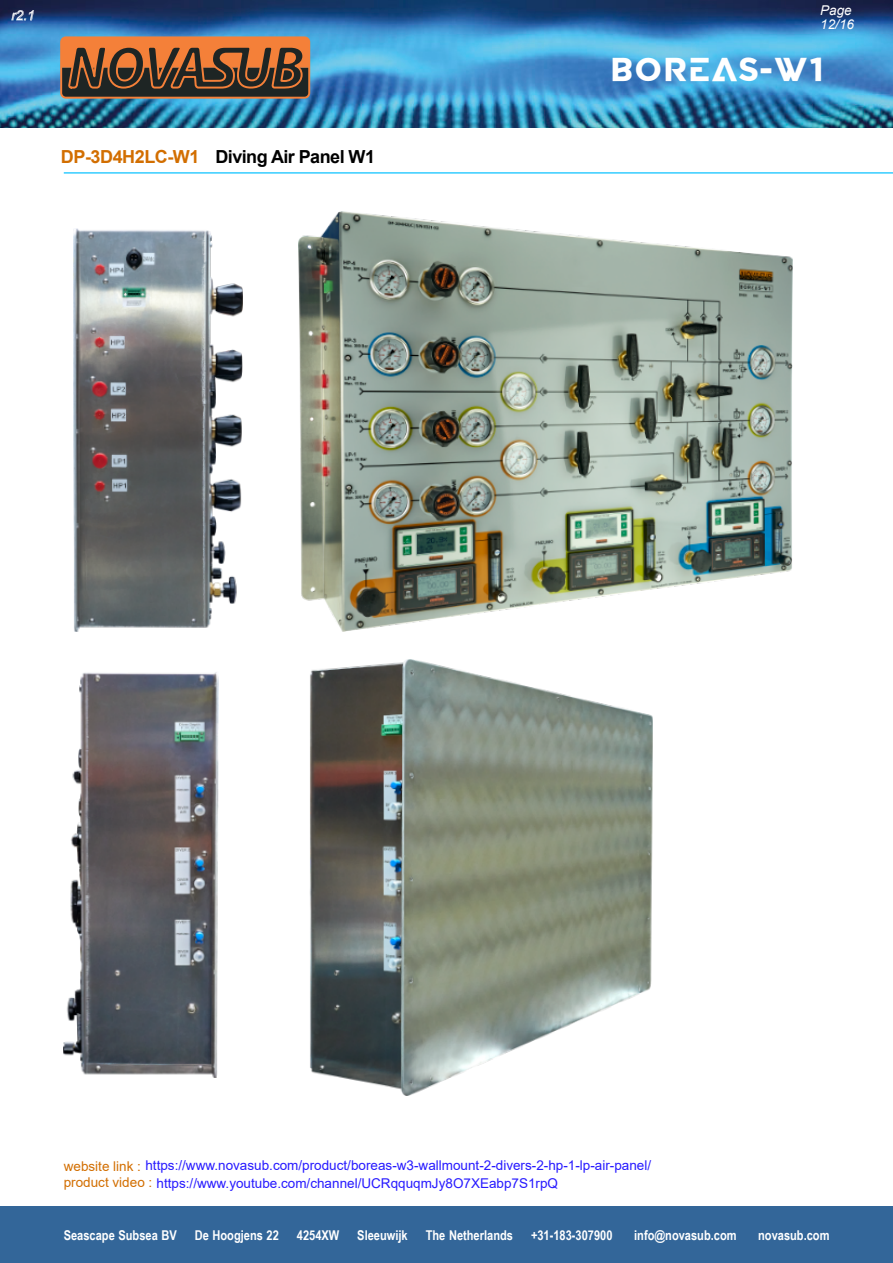
<style>
.page{position:relative;width:893px;height:1263px;background:#fff}
.page>*{position:absolute;margin:0;border:0;box-sizing:border-box;transform-origin:0 0}
.t1{font:700 33px "Baba Pro";letter-spacing:-.13em;color:#fff}
.t2{font:700 18px "Arial";letter-spacing:-.03em;color:#000}
.t3{font:700 18px "Arial";letter-spacing:-.025em;color:#d26e00}
.t4{font:13.5px "Arial";color:#271aff}
.t5{font:700 13.5px "Arial Narrow";color:#fff}
.t6{font:italic 13.5px/13.5px "Arial";color:#fff}
.s1{color:#d26e00}
</style>
<div class="page">
<div style="left:0;top:1206px;width:893px;height:57px;background:#369"></div>
<img style="left:0;top:0;width:893px;height:128px">
<svg style="left:61px;top:36px;width:248px;height:63px;background:#804e2d"></svg>
<div style="left:60px;top:36px;width:250px;height:63px;border:2px solid #f48039;border-radius:5px"></div>
<hr style="left:64px;top:172px;width:829px;height:2px;background:#3cf">
<svg style="left:11px;top:10px;width:23px;height:11px"></svg>
<img style="left:298px;top:212px;width:494px;height:419px">
<img style="left:63px;top:672px;width:156px;height:406px">
<img style="left:74px;top:228px;width:169px;height:404px">
<img style="left:310px;top:660px;width:343px;height:435px">
<p class="t6" style="left:11px;top:10px;width:25px">r2.1</p>
<h2 class="t3" style="left:61px;top:150px;width:140px">DP-3D4H2LC-W1</h2>
<h2 class="t2" style="left:215px;top:150px;width:161px">Diving Air Panel W1</h2>
<p class="t6" style="left:820px;top:5px;width:35px">Page<br>12/16</p>
<h1 class="t1" style="left:613px;top:57px;width:218px">BOREAS-W1</h1>
<p class="t4" style="left:64px;top:1160px;width:589px"><span class="s1">website link :</span> https://www.novasub.com/product/boreas-w3-wallmount-2-divers-2-hp-1-lp-air-panel/</p>
<p class="t4" style="left:64px;top:1178px;width:496px"><span class="s1">product video :</span> https://www.youtube.com/channel/UCRqquqmJy8O7XEabp7S1rpQ</p>
<p class="t5" style="left:64px;top:1230px;width:115px">Seascape Subsea BV</p>
<p class="t5" style="left:195px;top:1230px;width:86px">De Hoogjens 22</p>
<p class="t5" style="left:297px;top:1230px;width:44px">4254XW</p>
<p class="t5" style="left:357px;top:1230px;width:52px">Sleeuwĳk</p>
<p class="t5" style="left:426px;top:1230px;width:89px">The Netherlands</p>
<p class="t5" style="left:531px;top:1230px;width:83px">+31-183-307900</p>
<p class="t5" style="left:634px;top:1230px;width:104px">info@novasub.com</p>
<p class="t5" style="left:758px;top:1230px;width:73px">novasub.com</p>
</div>
